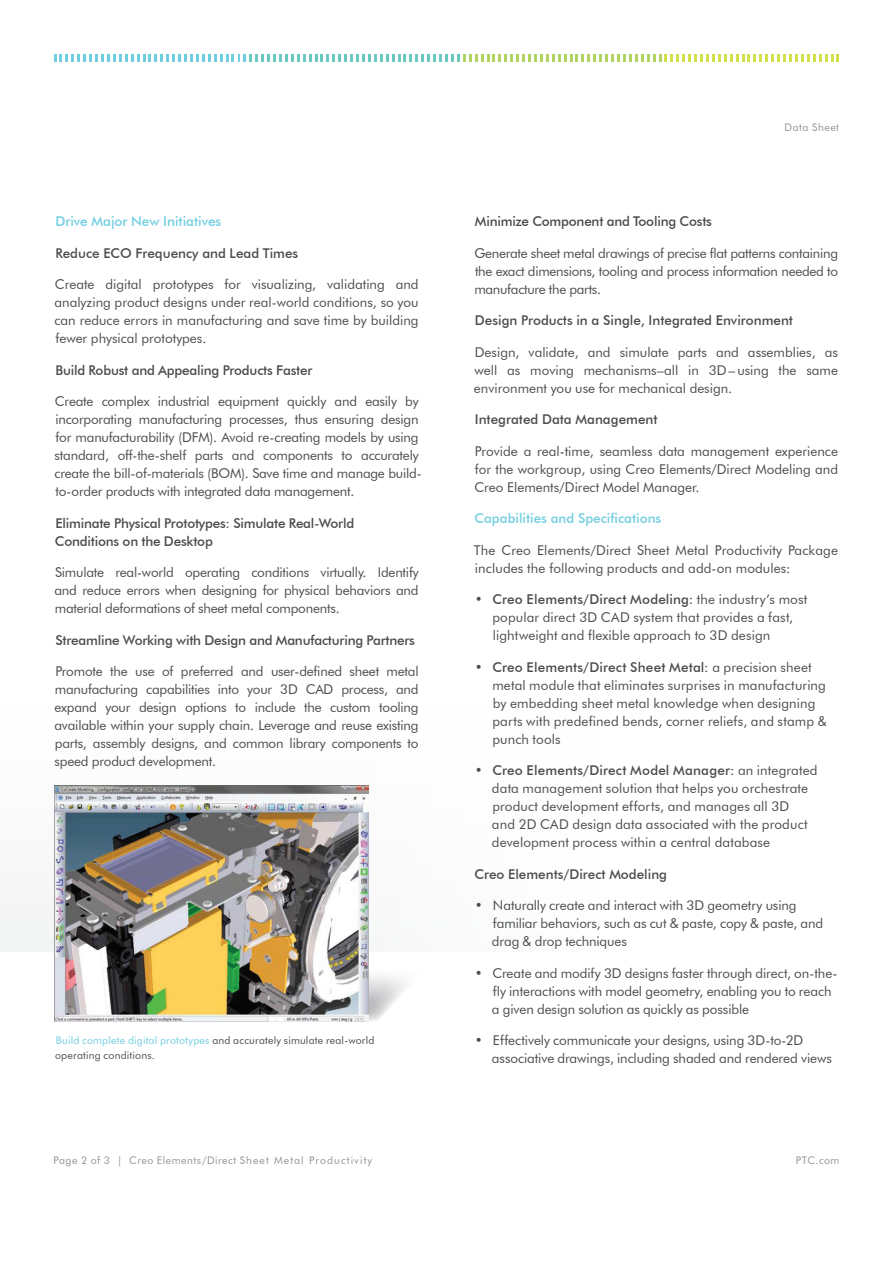
<style>
.page{position:relative;width:893px;height:1263px;background:#fff}
.page>*{position:absolute;margin:0;border:0;box-sizing:border-box;transform-origin:0 0}
.t1{font:13.5px/18px "Futura BT";color:#4b4c4d}
.t2{font:500 13.5px/18px "Futura BT";letter-spacing:-.015em;color:#4b4c4d}
.t3{font:500 13.5px "Futura BT";color:#71cee1}
.t4{font:10.5px/15.8px "Futura BT";letter-spacing:.02em;color:#4b4c4d}
.t5{font:10.5px "Futura BT";letter-spacing:.085em;color:#919396}
.t6{font:10.5px "Futura BT";letter-spacing:.05em;color:#919396}
.s1{color:#71cee1}
.s2{font-weight:500}
</style>
<div class="page">
<svg style="left:54px;top:54px;width:785px;height:8px"></svg>
<svg style="left:368px;top:966px;width:37px;height:55px"></svg>
<img style="left:54px;top:786px;width:314px;height:236px">
<p class="t3" style="left:55px;top:213px;width:167px">Drive Major N ew I nitiatives</p>
<p class="t2" style="left:55px;top:244px;width:244px">Reduce ECO Frequency and Lead Times</p>
<p class="t1" style="left:54px;top:275px;width:366px;text-align:justify">Create digital prototypes for visualizing, validating and analyzing product designs under real-world conditions, so you can reduce errors in manufacturing and save time by building fewer physical prototypes.</p>
<p class="t2" style="left:55px;top:361px;width:259px">Build Robust and Appealing Products Faster</p>
<p class="t1" style="left:54px;top:392px;width:369px">Create complex industrial equipment quickly and easily by incorporating manufacturing processes, thus ensuring design for manufacturability (DFM). Avoid re-creating models by using standard, off-the-shelf parts and components to accurately create the bill-of-materials (BOM). Save time and manage build&shy;to-order products with integrated data management.</p>
<p class="t2" style="left:55px;top:514px;width:301px">Eliminate Physical Prototypes: Simulate Real-World<br>Conditions on the Desktop</p>
<p class="t1" style="left:54px;top:563px;width:366px;text-align:justify">Simulate real-world operating conditions virtually. Identify and reduce errors when designing for physical behaviors and material deformations of sheet metal components.</p>
<p class="t2" style="left:55px;top:631px;width:361px">Streamline Working with Design and Manufacturing Partners</p>
<p class="t1" style="left:54px;top:662px;width:366px;text-align:justify">Promote the use of preferred and user-defined sheet metal manufacturing capabilities into your 3D CAD process, and expand your design options to include the custom tooling available within your supply chain. Leverage and reuse existing parts, assembly designs, and common library components to speed product development.</p>
<p class="t4" style="left:55px;top:1032px;width:321px"><span class="s1">Build complete digital prototypes</span> and accurately simulate real-world operating conditions.</p>
<p class="t6" style="left:785px;top:121px;width:56px">Data Sheet</p>
<p class="t2" style="left:475px;top:212px;width:239px">Minimize Component and Tooling Costs</p>
<p class="t1" style="left:474px;top:244px;width:365px;text-align:justify">Generate sheet metal drawings of precise flat patterns containing the exact dimensions, tooling and process information needed to manufacture the parts.</p>
<p class="t2" style="left:475px;top:311px;width:320px">Design Products in a Single, I ntegrated Environment</p>
<p class="t1" style="left:474px;top:343px;width:365px;text-align:justify">Design, validate, and simulate parts and assemblies, as well as moving mechanisms–all in 3D – using the same environment you use for mechanical design.</p>
<p class="t2" style="left:475px;top:410px;width:184px">I ntegrated Data Management</p>
<p class="t1" style="left:474px;top:442px;width:365px;text-align:justify">Provide a real-time, seamless data management experience for the workgroup, using Creo Elements/Direct Modeling and Creo Elements/Direct Model Manager.</p>
<p class="t3" style="left:474px;top:510px;width:188px">Capabilities and Specifications</p>
<p class="t1" style="left:474px;top:541px;width:366px">The Creo Elements/Direct Sheet Metal Productivity Package includes the following products and add-on modules:</p>
<p class="t1" style="left:492px;top:590px;width:317px;text-indent:-18px">• <span class="s2">Creo Elements/Direct Modeling:</span> the industry’s most popular direct 3D CAD system that provides a fast, lightweight and flexible approach to 3D design</p>
<p class="t1" style="left:492px;top:658px;width:336px;text-indent:-18px">• <span class="s2">Creo Elements/Direct Sheet Metal:</span> a precision sheet metal module that eliminates surprises in manufacturing by embedding sheet metal knowledge when designing parts with predefined bends, corner reliefs, and stamp &amp; punch tools</p>
<p class="t1" style="left:492px;top:761px;width:327px;text-indent:-17px">• <span class="s2">Creo Elements/Direct Model Manager:</span> an integrated data management solution that helps you orchestrate product development efforts, and manages all 3D<br>and 2D CAD design data associated with the product development process within a central database</p>
<p class="t2" style="left:474px;top:865px;width:194px">Creo Elements/Direct Modeling</p>
<p class="t1" style="left:492px;top:896px;width:333px;text-indent:-17px">• Naturally create and interact with 3D geometry using familiar behaviors, such as cut &amp; paste, copy &amp; paste, and drag &amp; drop techniques</p>
<p class="t1" style="left:492px;top:964px;width:347px;text-indent:-17px">• Create and modify 3D designs faster through direct, on-the&shy;fly interactions with model geometry, enabling you to reach a given design solution as quickly as possible</p>
<p class="t1" style="left:492px;top:1031px;width:341px;text-indent:-17px">• Effectively communicate your designs, using 3D-to-2D associative drawings, including shaded and rendered views</p>
<p class="t5" style="left:53px;top:1154px;width:320px">Page 2 of 3 | Creo Elements/Direct Sheet Metal Productivity</p>
<p class="t6" style="left:796px;top:1154px;width:45px">PTC.com</p>
</div>
